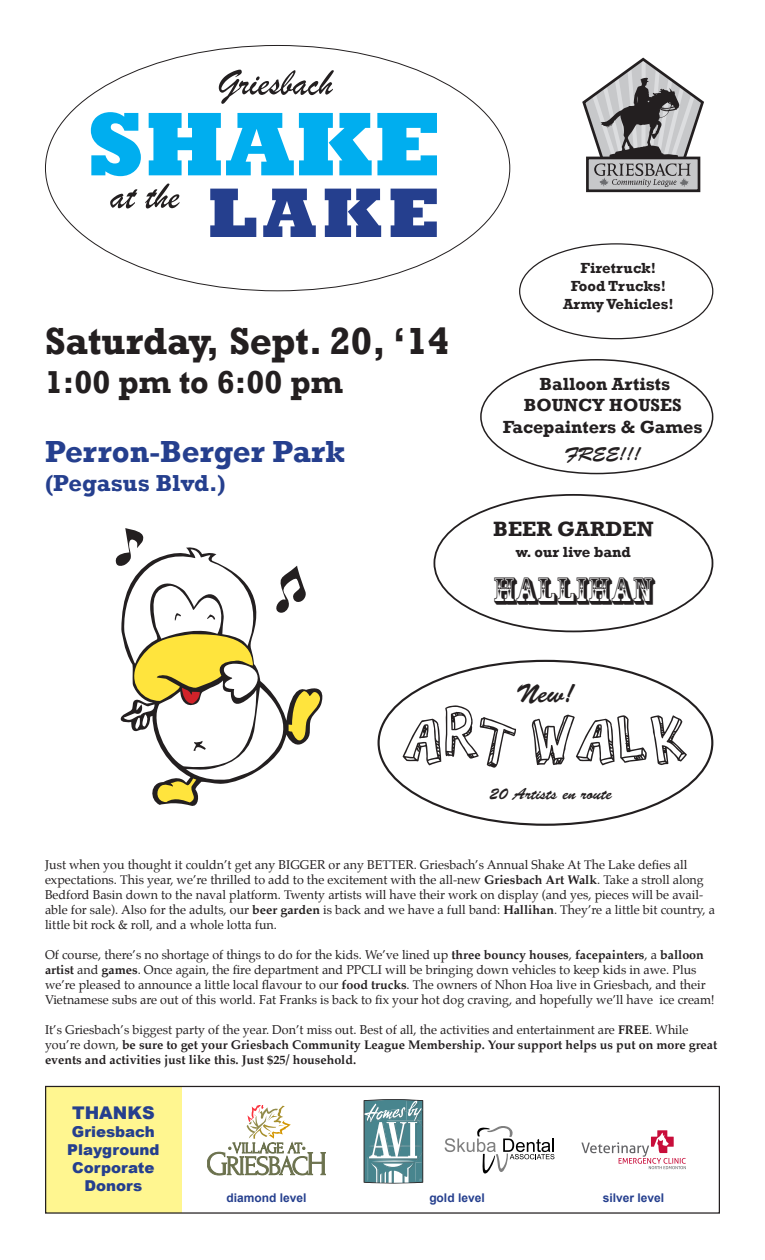
<style>
.page{position:relative;width:765px;height:1260px;background:#fff}
.page>*{position:absolute;margin:0;border:0;box-sizing:border-box;transform-origin:0 0}
.t1{font:800 91.88px "Rockwell";color:#00aeef}
.t2{font:800 71.25px "Rockwell";color:#253f8e}
.t3{font:61.25px "Cartoon Relief";color:#231f20}
.t4{font:700 38.75px "Rockwell";color:#231f20}
.t5{font:36.25px "Rosewood Std";color:#231f20}
.t6{font:700 32.5px "Rockwell";color:#231f20}
.t7{font:700 31.25px "Rockwell";color:#253f8e}
.t8{font:26.25px "Brush Script Std";color:#231f20}
.t9{font:700 23.75px "Rockwell";color:#253f8e}
.t10{font:700 21.25px "Rockwell";color:#231f20}
.t11{font:18.75px "Brush Script Std";color:#231f20}
.t12{font:700 18px "Rockwell";color:#231f20}
.t13{font:900 17.5px "Arial";color:#253f8e}
.t14{font:16.25px "Brush Script Std";color:#231f20}
.t15{font:700 15px "Rockwell";color:#231f20}
.t16{font:900 15px "Arial";color:#253f8e}
.t17{font:12.5px/15px "Palatino";color:#231f20}
.t18{font:700 12.5px/15px "Palatino";color:#231f20}
.t19{font:700 12px "Arial";color:#253f8e}
.s1{font-weight:700}
.s2{font-weight:400}
</style>
<div class="page">
<div style="left:46px;top:1086px;width:136px;height:127px;background:#fff690"></div>
<svg style="left:110px;top:183px;width:70px;height:26px"></svg>
<svg style="left:219px;top:70px;width:115px;height:34px"></svg>
<div style="left:587px;top:158px;width:112px;height:33px;background:#c7c8ca"></div>
<div style="left:586px;top:157px;width:114px;height:35px;border:3px solid #231f20"></div>
<svg style="left:582px;top:58px;width:122px;height:129px"></svg>
<svg style="left:115px;top:528px;width:205px;height:274px"></svg>
<svg style="left:207px;top:1105px;width:119px;height:70px"></svg>
<svg style="left:364px;top:1099px;width:59px;height:85px"></svg>
<svg style="left:445px;top:1126px;width:109px;height:48px"></svg>
<svg style="left:581px;top:1130px;width:105px;height:39px"></svg>
<div style="left:45px;top:1086px;width:675px;height:128px;border:1px solid #231f20"></div>
<p class="t1" style="left:87px;top:91px;width:357px">SHAKE</p>
<p class="t2" style="left:208px;top:172px;width:235px">LAKE</p>
<p class="t4" style="left:45px;top:318px;width:406px">Saturday, Sept. 20, ‘14</p>
<p class="t6" style="left:45px;top:363px;width:299px">1:00 pm to 6:00 pm</p>
<p class="t7" style="left:45px;top:433px;width:302px">Perron-Berger Park</p>
<p class="t9" style="left:45px;top:469px;width:182px">(Pegasus Blvd.)</p>
<p class="t15" style="left:581px;top:259px;width:77px">Firetruck!</p>
<p class="t15" style="left:571px;top:277px;width:97px">Food Trucks!</p>
<p class="t15" style="left:563px;top:295px;width:112px">Army Vehicles!</p>
<p class="t12" style="left:540px;top:373px;width:132px">Balloon Artists</p>
<p class="t12" style="left:524px;top:394px;width:159px">BOUNCY HOUSES</p>
<p class="t12" style="left:503px;top:416px;width:201px">Facepainters &amp; Games</p>
<p class="t11" style="left:564px;top:444px;width:78px">FREE!!!</p>
<p class="t10" style="left:493px;top:516px;width:162px">BEER GARDEN</p>
<p class="t15" style="left:516px;top:543px;width:117px">w. our live band</p>
<p class="t5" style="left:493px;top:569px;width:162px">HALLIHAN</p>
<p class="t8" style="left:516px;top:679px;width:60px">New!</p>
<p class="t3" style="left:402px;top:697px;width:288px">ART WALK</p>
<p class="t14" style="left:489px;top:785px;width:124px">20 Artists en route</p>
<p class="t17" style="left:45px;top:857px;width:672px">Just when you thought it couldn’t get any BIGGER or any BETTER. Griesbach’s Annual Shake At The Lake defies all expectations. This year, we’re thrilled to add to the excitement with the all-new <span class="s1">Griesbach Art Walk</span>. Take a stroll along Bedford Basin down to the naval platform. Twenty artists will have their work on display (and yes, pieces will be avail&shy;able for sale). Also for the adults, our <span class="s1">beer garden</span> is back and we have a full band: <span class="s1">Hallihan</span>. They’re a little bit country, a little bit rock &amp; roll, and a whole lotta fun.</p>
<p class="t17" style="left:45px;top:947px;width:671px">Of course, there’s no shortage of things to do for the kids. We’ve lined up <span class="s1">three bouncy houses</span>, <span class="s1">facepainters</span>, a <span class="s1">balloon artist</span> and <span class="s1">games</span>. Once again, the fire department and PPCLI will be bringing down vehicles to keep kids in awe. Plus we’re pleased to announce a little local flavour to our <span class="s1">food trucks</span>. The owners of Nhon Hoa live in Griesbach, and their Vietnamese subs are out of this world. Fat Franks is back to fix your hot dog craving, and hopefully we’ll have ice cream!</p>
<p class="t18" style="left:45px;top:1022px;width:674px"><span class="s2">It’s Griesbach’s biggest party of the year. Don’t miss out. Best of all, the activities and entertainment are</span> FREE<span class="s2">. While you’re down,</span> be sure to get your Griesbach Community League Membership. Your support helps us put on more great events and activities just like this. Just $25/ household.</p>
<p class="t13" style="left:72px;top:1100px;width:84px">THANKS</p>
<p class="t16" style="left:72px;top:1121px;width:85px">Griesbach</p>
<p class="t16" style="left:67px;top:1139px;width:94px">Playground</p>
<p class="t16" style="left:72px;top:1157px;width:84px">Corporate</p>
<p class="t16" style="left:84px;top:1175px;width:59px">Donors</p>
<p class="t19" style="left:226px;top:1189px;width:82px">diamond level</p>
<p class="t19" style="left:429px;top:1189px;width:57px">gold level</p>
<p class="t19" style="left:603px;top:1189px;width:63px">silver level</p>
</div>
